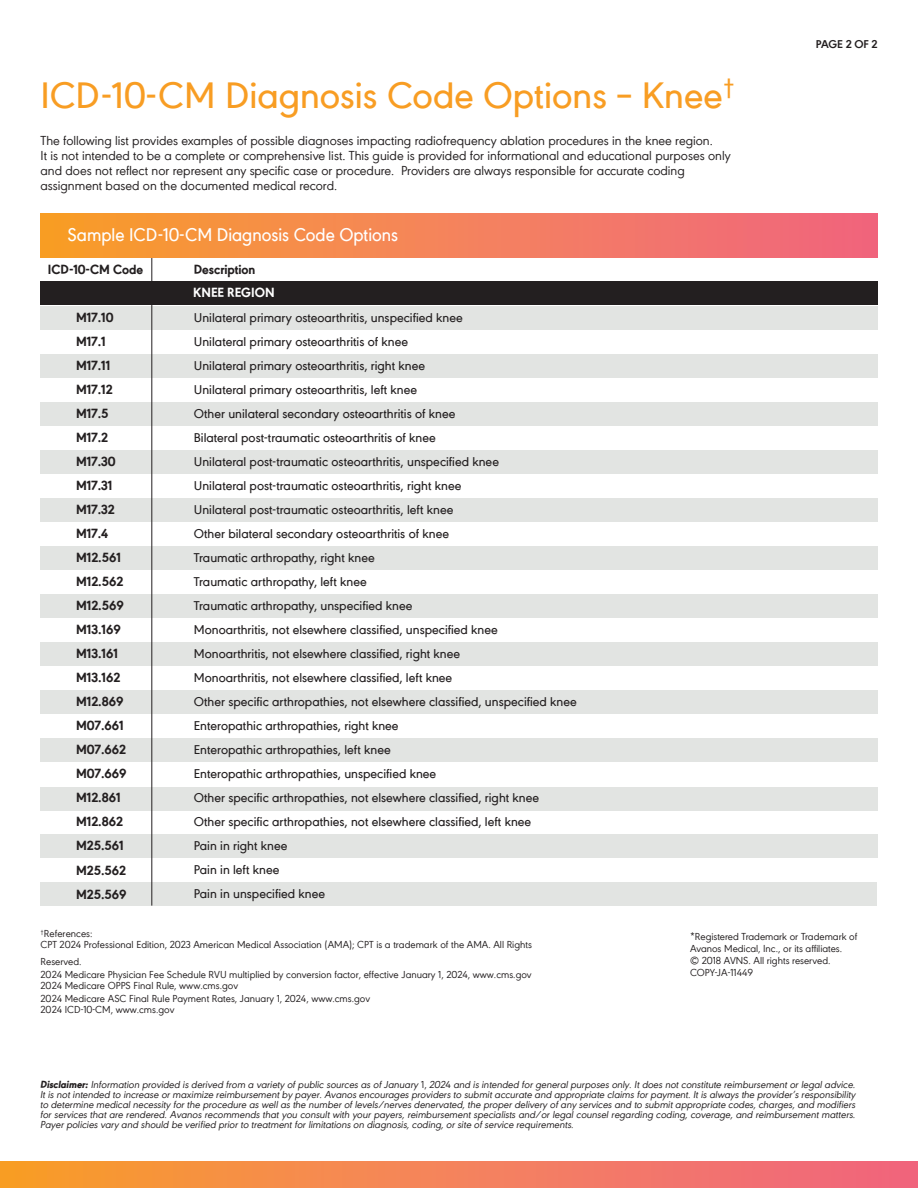
<style>
.page{position:relative;width:918px;height:1188px;background:#fff}
.page>*{position:absolute;margin:0;border:0;box-sizing:border-box;transform-origin:0 0}
.t1{font:500 39px "Avanos Sans";color:#f89d23}
.t2{font:500 19.5px "Avanos Sans";color:#fff;scale:.95 1}
.t3{font:500 13.5px/24px "Avanos Sans";color:#231f20}
.t4{font:13.5px/15px "Avanos Sans";color:#231f20}
.t5{font:800 13.5px/24px "Avanos Sans";color:#231f20}
.t6{font:800 13.5px "Avanos Sans";color:#fff}
.t7{font:700 12px "Avanos Sans";letter-spacing:-.01em;color:#231f20}
.t8{font:italic 10.5px/9.9px "Avanos Sans";color:#231f20;text-align:justify}
.t9{font:10.5px/12px "Avanos Sans";color:#231f20}
.s1{font-weight:800}
.s2{font-style:normal}
</style>
<div class="page">
<div style="left:0;top:1161px;width:918px;height:27px;background:linear-gradient(to right,#f89f2c,#f06584)"></div>
<div style="left:40px;top:306px;width:838px;height:24px;background:#e2e4e2"></div>
<div style="left:40px;top:354px;width:838px;height:24px;background:#e2e4e2"></div>
<div style="left:40px;top:402px;width:838px;height:24px;background:#e2e4e2"></div>
<div style="left:40px;top:450px;width:838px;height:24px;background:#e2e4e2"></div>
<div style="left:40px;top:498px;width:838px;height:24px;background:#e2e4e2"></div>
<div style="left:40px;top:546px;width:838px;height:24px;background:#e2e4e2"></div>
<div style="left:40px;top:594px;width:838px;height:24px;background:#e2e4e2"></div>
<div style="left:40px;top:642px;width:838px;height:24px;background:#e2e4e2"></div>
<div style="left:40px;top:691px;width:838px;height:23px;background:#e2e4e2"></div>
<div style="left:40px;top:739px;width:838px;height:23px;background:#e2e4e2"></div>
<div style="left:40px;top:787px;width:838px;height:23px;background:#e2e4e2"></div>
<div style="left:40px;top:834px;width:838px;height:24px;background:#e2e4e2"></div>
<div style="left:40px;top:882px;width:837px;height:24px;background:#e2e4e2"></div>
<hr style="left:151px;top:258px;width:1px;height:648px;background:#231f20">
<div style="left:40px;top:213px;width:838px;height:45px;background:linear-gradient(to right,#f89f2c,#f06583)"></div>
<div style="left:40px;top:282px;width:838px;height:23px;background:#231f20"></div>
<h1 class="t1" style="left:40px;top:66px;width:697px">ICD-10-CM Diagnosis Code Options – Knee<sup>†</sup></h1>
<p class="t4" style="left:40px;top:132px;width:692px">The following list provides examples of possible diagnoses impacting radiofrequency ablation procedures in the knee region.<br>It is not intended to be a complete or comprehensive list. This guide is provided for informational and educational purposes only and does not reflect nor represent any specific case or procedure. Providers are always responsible for accurate coding assignment based on the documented medical record.</p>
<h2 class="t2" style="left:68px;top:220px;width:350px">Sample ICD-10-CM Diagnosis Code Options</h2>
<p class="t5" style="left:48px;top:257px;width:97px">ICD-10-CM Code</p>
<p class="t5" style="left:194px;top:257px;width:63px">Description</p>
<p class="t5" style="left:76px;top:305px;width:52px">M17.10<br>M17.1<br>M17.11<br>M17.12<br>M17.5<br>M17.2<br>M17.30<br>M17.31<br>M17.32<br>M17.4<br>M12.561<br>M12.562<br>M12.569<br>M13.169<br>M13.161<br>M13.162<br>M12.869<br>M07.661<br>M07.662<br>M07.669<br>M12.861<br>M12.862<br>M25.561<br>M25.562<br>M25.569</p>
<p class="t6" style="left:193px;top:283px;width:83px">KNEE REGION</p>
<p class="t3" style="left:194px;top:305px;width:385px">Unilateral primary osteoarthritis, unspecified knee<br>Unilateral primary osteoarthritis of knee<br>Unilateral primary osteoarthritis, right knee<br>Unilateral primary osteoarthritis, left knee<br>Other unilateral secondary osteoarthritis of knee<br>Bilateral post-traumatic osteoarthritis of knee<br>Unilateral post-traumatic osteoarthritis, unspecified knee<br>Unilateral post-traumatic osteoarthritis, right knee<br>Unilateral post-traumatic osteoarthritis, left knee<br>Other bilateral secondary osteoarthritis of knee<br>Traumatic arthropathy, right knee<br>Traumatic arthropathy, left knee<br>Traumatic arthropathy, unspecified knee<br>Monoarthritis, not elsewhere classified, unspecified knee<br>Monoarthritis, not elsewhere classified, right knee<br>Monoarthritis, not elsewhere classified, left knee<br>Other specific arthropathies, not elsewhere classified, unspecified knee Enteropathic arthropathies, right knee<br>Enteropathic arthropathies, left knee<br>Enteropathic arthropathies, unspecified knee<br>Other specific arthropathies, not elsewhere classified, right knee<br>Other specific arthropathies, not elsewhere classified, left knee<br>Pain in right knee<br>Pain in left knee<br>Pain in unspecified knee</p>
<p class="t7" style="left:816px;top:35px;width:63px">PAGE 2 OF 2</p>
<p class="t9" style="left:41px;top:927px;width:493px;line-height:10.6px"><sup>†</sup>References:<br>CPT 2024 Professional Edition, 2023 American Medical Association (AMA); CPT is a trademark of the AMA. All Rights</p>
<p class="t9" style="left:41px;top:954px;width:493px;line-height:13.2px">Reserved.<br>2024 Medicare Physician Fee Schedule RVU multiplied by conversion factor, effective January 1, 2024, www.cms.gov</p>
<p class="t9" style="left:41px;top:978px;width:331px;line-height:13.5px">2024 Medicare OPPS Final Rule, www.cms.gov<br>2024 Medicare ASC Final Rule Payment Rates, January 1, 2024, www.cms.gov</p>
<p class="t9" style="left:41px;top:1003px;width:135px">2024 ICD-10-CM, www.cms.gov</p>
<p class="t9" style="left:690px;top:930px;width:169px">*Registered Trademark or Trademark of<br>Avanos Medical, Inc., or its affiliates.<br>© 2018 AVNS. All rights reserved.<br>COPY-JA-11449</p>
<p class="t8" style="left:40px;top:1079px;width:817px"><span class="s1">Disclaimer:</span> Information provided is derived from a variety of public sources as of January <span class="s2">1,</span> 202<span class="s2">4</span> and is intended for general purposes only. It does not constitute reimbursement or legal advice.<br>It is not intended to increase or maximize reimbursement by payer. Avanos encourages providers to submit accurate and appropriate claims for payment. It is always the provider’s responsibility to determine medical necessity for the procedure as well as the number of levels/nerves denervated, the proper delivery of any services and to submit appropriate codes, charges, and modifiers for services that are rendered. Avanos recommends that you consult with your payers, reimbursement specialists and/or legal counsel regarding coding, coverage, and reimbursement matters.<br>Payer policies vary and should be verified prior to treatment for limitations on diagnosis, coding, or site of service requirements.</p>
</div>
